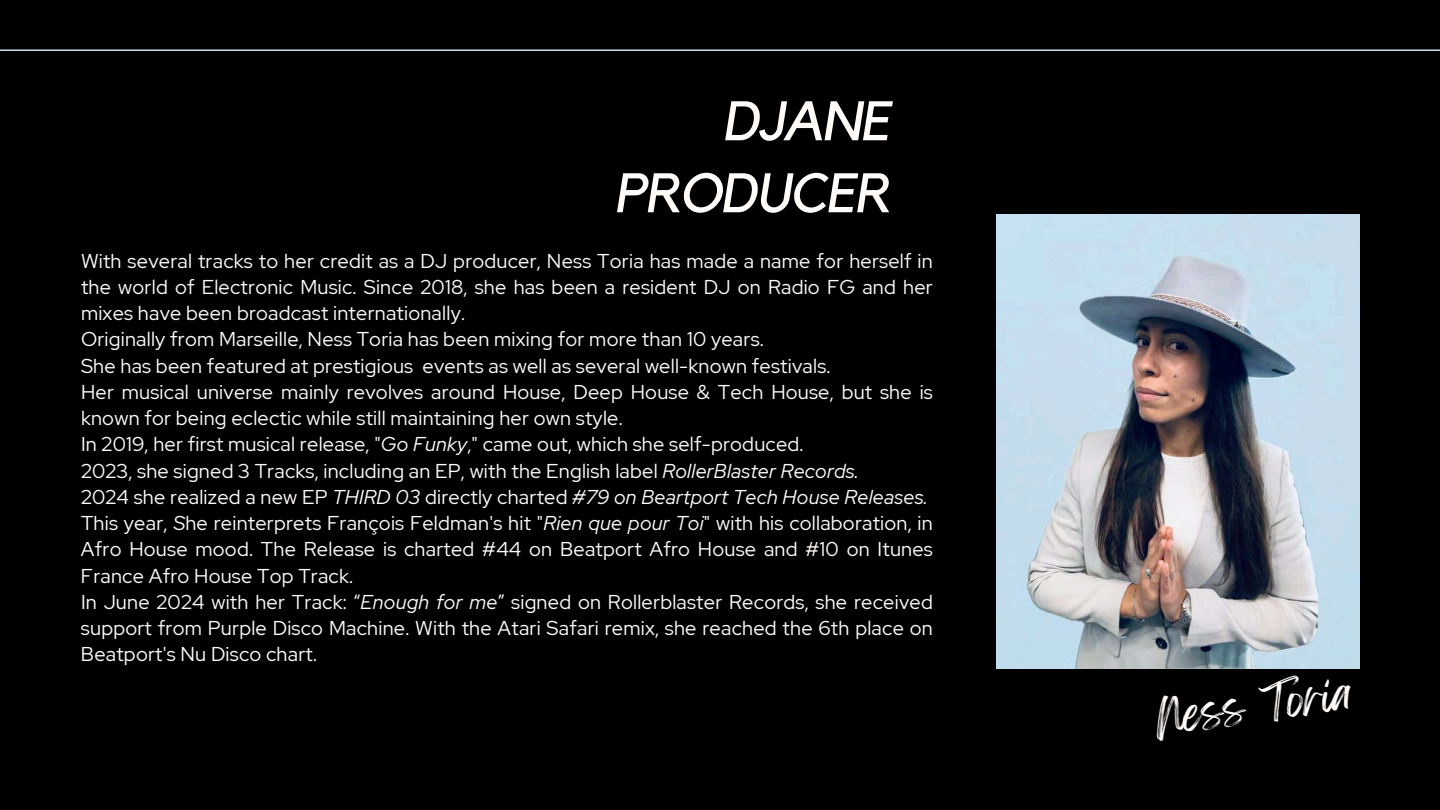
<style>
.page{position:relative;width:1440px;height:810px;background:#000}
.page>*{position:absolute;margin:0;border:0;box-sizing:border-box;transform-origin:0 0}
.t1{font:italic 55px/72px "Kollektif";letter-spacing:-.025em;color:#fffbf8;text-align:right}
.t2{font:40.3px "Feeling Passionate";color:#fffbf8}
.t3{font:20px/26.3px "Red Hat Display";letter-spacing:.01em;color:#fffbf8}
.s1{font-style:italic}
</style>
<div class="page">
<hr style="left:0;top:50px;width:1440px;height:1px;background:#c7deed">
<img style="left:997px;top:215px;width:362px;height:453px">
<h1 class="t1" style="left:614px;top:87px;width:278px">DJANE<br>PRODUCER</h1>
<p class="t3" style="left:81px;top:247px;width:853px">With several tracks to her credit as a DJ producer, Ness Toria has made a name for herself in the world of Electronic Music. Since 2018, she has been a resident DJ on Radio FG and her mixes have been broadcast internationally.<br>Originally from Marseille, Ness Toria has been mixing for more than 10 years.<br>She has been featured at prestigious events as well as several well-known festivals.<br>Her musical universe mainly revolves around House, Deep House &amp; Tech House, but she is known for being eclectic while still maintaining her own style.<br>In 2019, her first musical release, "<span class="s1">Go Funky</span>," came out, which she self-produced.<br>2023, she signed 3 Tracks, including an EP, with the English label <span class="s1">RollerBlaster Records.<br></span>2024 she realized a new EP <span class="s1">THIRD 03</span> directly charted <span class="s1">#79 on Beartport Tech House Releases.<br></span>This year, <span class="s1">S</span>he reinterprets François Feldman's hit "<span class="s1">Rien que pour Toi</span>" with his collaboration, in Afro House mood. The Release is charted #44 on Beatport Afro House and #10 on Itunes France Afro House Top Track.<br>In June 2024 with her Track: “<span class="s1">Enough for me</span>” signed on Rollerblaster Records, she received support from Purple Disco Machine. With the Atari Safari remix, she reached the 6th place on Beatport's Nu Disco chart.</p>
<h2 class="t2" style="left:1150px;top:687px;width:201px;rotate:-8deg">Ness Toria</h2>
</div>
